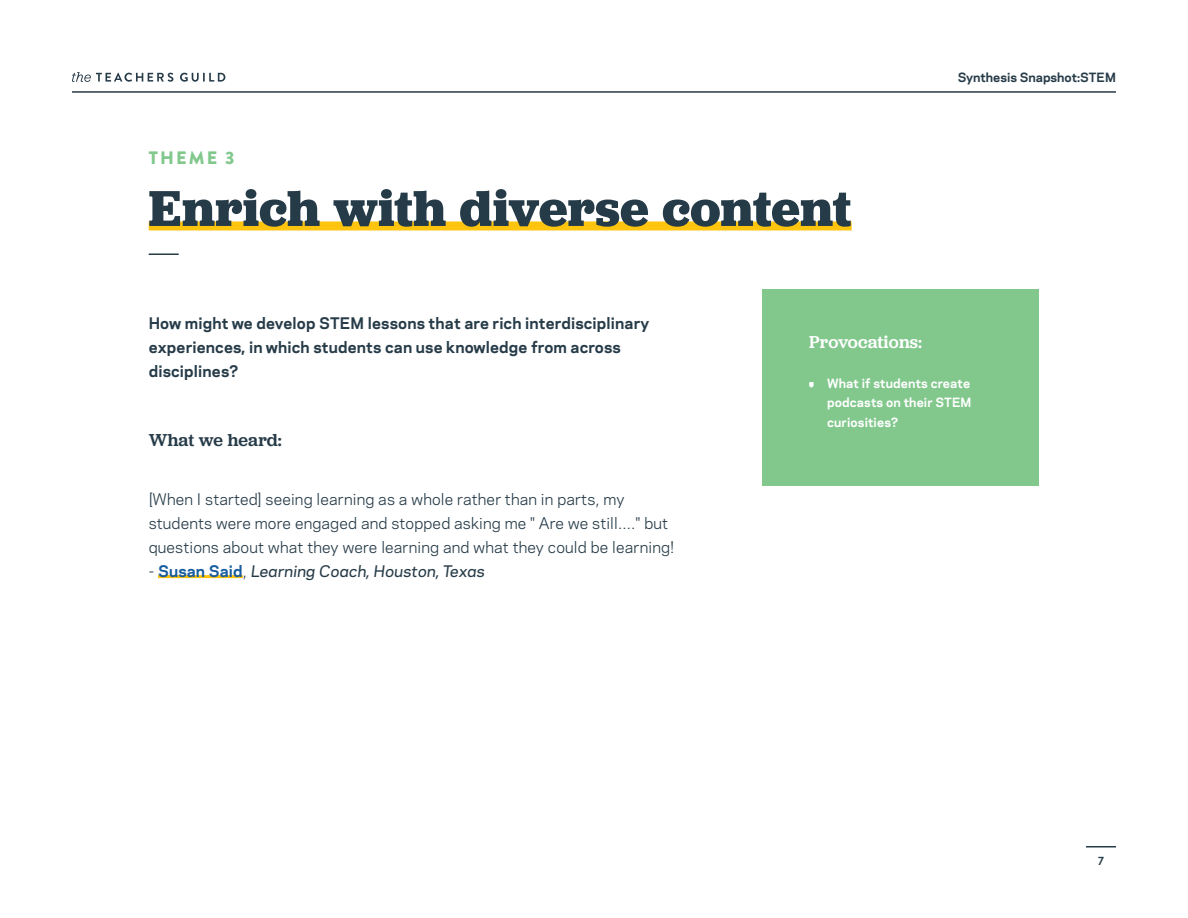
<style>
.page{position:relative;width:1188px;height:918px;background:#fff}
.page>*{position:absolute;margin:0;border:0;box-sizing:border-box;transform-origin:0 0}
.t1{font:700 52.5px "Jubilat";letter-spacing:.005em;color:#263b48}
.t2{font:500 18px "Jubilat";letter-spacing:.01em;color:#fff}
.Body{font:500 18px "Jubilat";letter-spacing:.01em;color:#263b48}
.t3{font:900 18px "Brandon Grotesque";letter-spacing:.12em;color:#82c88d}
.Body-2{font:15px/24px "Galaxie Polaris";letter-spacing:.01em;color:#263b48}
.Body-3{font:700 15px/24px "Galaxie Polaris";letter-spacing:.01em;color:#263b48}
.Body-4{font:italic 500 15px "Galaxie Polaris";letter-spacing:.01em;color:#263b48}
.Bullets{font:700 12px/19.5px "Galaxie Polaris";letter-spacing:.01em;color:#fff;text-align:justify}
.t4{font:700 12px "Galaxie Polaris";color:#263b48}
.t5{font:700 12px "Brandon Grotesque";color:#263b48}
.s1{font-weight:400;font-style:normal}
.s2{font-weight:700;font-style:normal;color:#175d9e}
</style>
<div class="page">
<svg style="left:72px;top:72px;width:101px;height:10px"></svg>
<svg style="left:180px;top:73px;width:45px;height:9px"></svg>
<hr style="left:72px;top:91px;width:1044px;height:2px;background:#263b48">
<hr style="left:149px;top:254px;width:30px;height:1px;background:#263b48">
<div style="left:149px;top:221px;width:703px;height:9px;background:#fec40e"></div>
<hr style="left:158px;top:575px;width:85px;height:3px;background:#fec40e">
<div style="left:762px;top:289px;width:277px;height:197px;background:#82c88d"></div>
<svg style="left:809px;top:382px;width:5px;height:6px"></svg>
<hr style="left:1086px;top:846px;width:30px;height:2px;background:#263b48">
<h2 class="t3" style="left:149px;top:145px;width:87px">THEME 3</h2>
<h1 class="t1" style="left:149px;top:174px;width:704px">Enrich with diverse content</h1>
<p class="t4" style="left:958px;top:68px;width:160px">Synthesis Snapshot:STEM</p>
<p class="Body-3" style="left:149px;top:310px;width:502px">How might we develop STEM lessons that are rich interdisciplinary experiences, in which students can use knowledge from across disciplines?</p>
<p class="Body" style="left:149px;top:429px;width:135px">What we heard:</p>
<p class="Body-2" style="left:149px;top:486px;width:527px">[When I started] seeing learning as a whole rather than in parts, my students were more engaged and stopped asking me " Are we still...." but questions about what they were learning and what they could be learning!</p>
<p class="Body-4" style="left:149px;top:560px;width:338px"><span class="s1">-</span> <span class="s2">Susan Said</span><span class="s1">,</span> Learning Coach, Houston, Texas</p>
<h3 class="t2" style="left:809px;top:331px;width:115px">Provocations:</h3>
<p class="Bullets" style="left:827px;top:373px;width:146px">What if students create podcasts on their STEM curiosities?</p>
<p class="t5" style="left:1098px;top:853px;width:7px">7</p>
</div>
